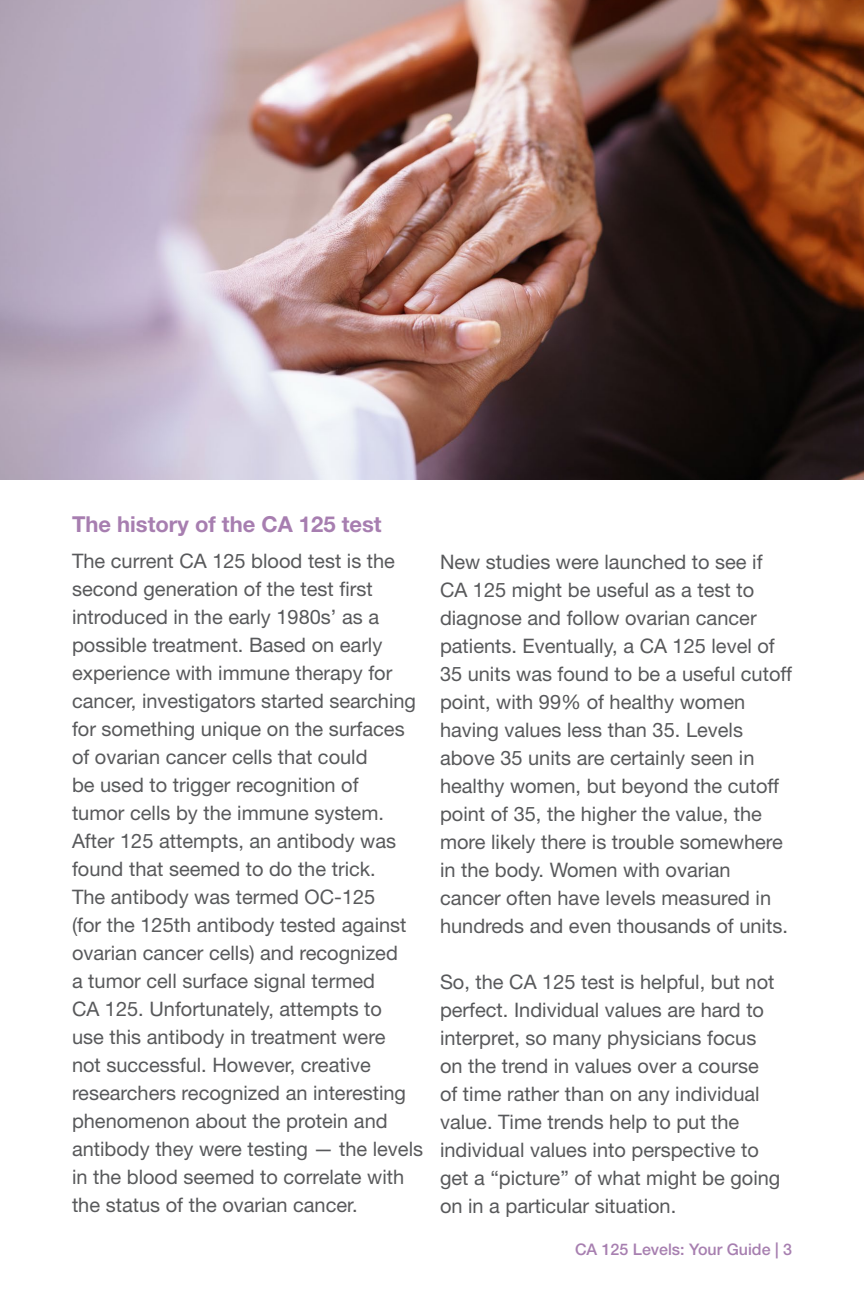
<style>
.page{position:relative;width:864px;height:1296px;background:#fff}
.page>*{position:absolute;margin:0;border:0;box-sizing:border-box;transform-origin:0 0}
.t1{font:700 22px "Helvetica Neue LT Std";color:#a77eb0}
.t2{font:20px/28px "Helvetica Neue LT Std";color:#58595b}
.t3{font:500 16px "Helvetica Neue LT Std";color:#a77fb0}
</style>
<div class="page">
<img style="left:0;top:0;width:864px;height:480px">
<p class="t1" style="left:72px;top:511px;width:311px">The history of the CA 125 test</p>
<p class="t2" style="left:72px;top:547px;width:353px">The current CA 125 blood test is the second generation of the test first introduced in the early 1980s’ as a possible treatment. Based on early experience with immune therapy for cancer, investigators started searching for something unique on the surfaces of ovarian cancer cells that could<br>be used to trigger recognition of<br>tumor cells by the immune system.<br>After 125 attempts, an antibody was found that seemed to do the trick.<br>The antibody was termed OC-125<br>(for the 125th antibody tested against ovarian cancer cells) and recognized<br>a tumor cell surface signal termed<br>CA 125. Unfortunately, attempts to<br>use this antibody in treatment were<br>not successful. However, creative researchers recognized an interesting phenomenon about the protein and antibody they were testing — the levels in the blood seemed to correlate with the status of the ovarian cancer.</p>
<p class="t2" style="left:440px;top:547px;width:354px">New studies were launched to see if CA 125 might be useful as a test to diagnose and follow ovarian cancer patients. Eventually, a CA 125 level of 35 units was found to be a useful cutoff point, with 99% of healthy women having values less than 35. Levels above 35 units are certainly seen in healthy women, but beyond the cutoff point of 35, the higher the value, the more likely there is trouble somewhere in the body. Women with ovarian cancer often have levels measured in hundreds and even thousands of units.</p>
<p class="t2" style="left:440px;top:967px;width:342px">So, the CA 125 test is helpful, but not perfect. Individual values are hard to interpret, so many physicians focus on the trend in values over a course of time rather than on any individual value. Time trends help to put the individual values into perspective to get a “picture” of what might be going on in a particular situation.</p>
<p class="t3" style="left:575px;top:1240px;width:218px">CA 125 Levels: Your Guide | 3</p>
</div>
